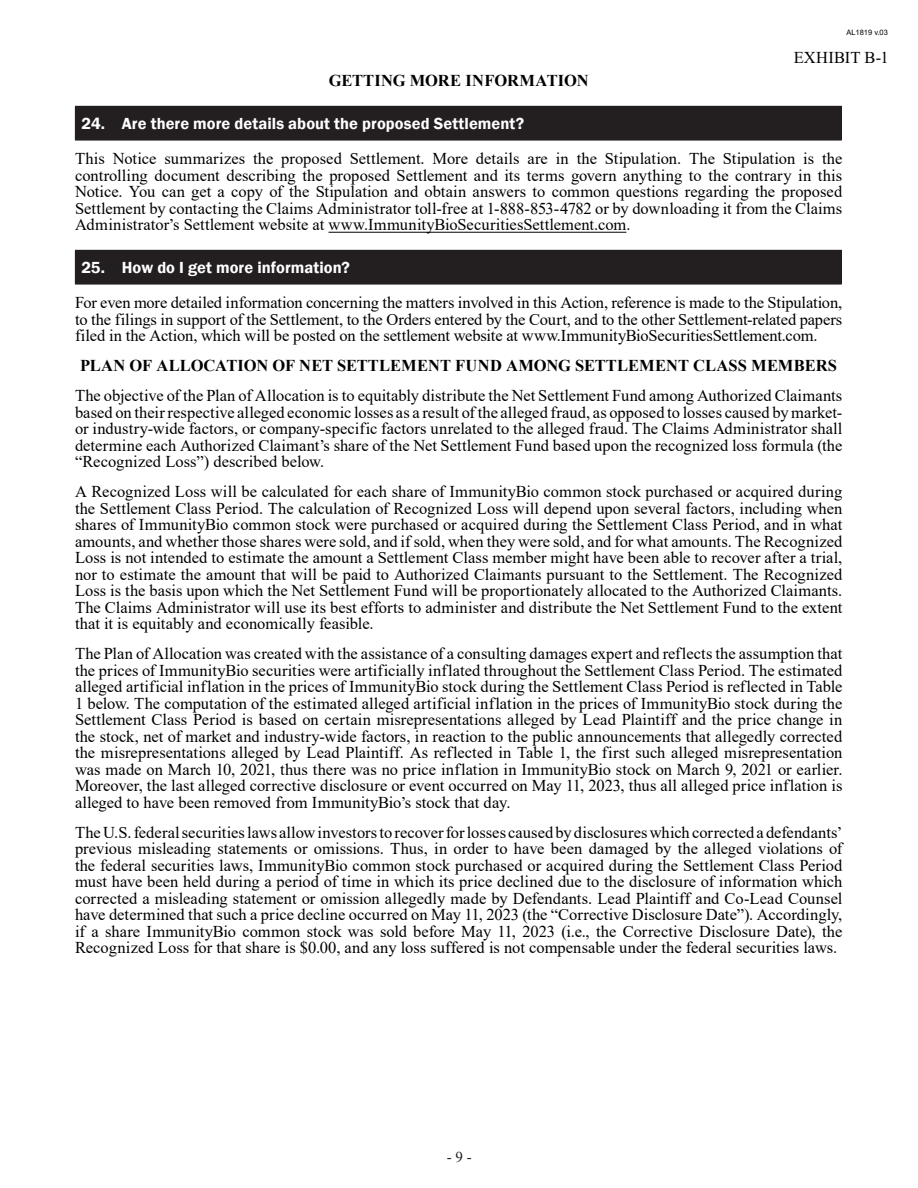
<style>
.page{position:relative;width:918px;height:1188px;background:#fff}
.page>*{position:absolute;margin:0;border:0;box-sizing:border-box;transform-origin:0 0}
.Body_Copy{font:16.5px/16.5px "Times New Roman";color:#000;text-align:justify}
.Body_Copy-2{font:700 16.5px "Times New Roman";letter-spacing:.005em;color:#000}
.t1{font:600 16.5px "Franklin Gothic";letter-spacing:.005em;color:#fff}
.t2{font:15px "Times New Roman";color:#231f20}
.t3{font:7.5px "Arial";color:#000}
</style>
<div class="page">
<hr style="left:329px;top:232px;width:297px;height:1px;background:#000">
<div style="left:75px;top:106px;width:766px;height:34px;background:#231f20"></div>
<hr style="left:75px;top:106px;width:767px;height:1px;background:#231f20">
<hr style="left:841px;top:107px;width:1px;height:33px;background:#231f20">
<hr style="left:75px;top:140px;width:767px;height:1px;background:#231f20">
<div style="left:75px;top:250px;width:766px;height:34px;background:#231f20"></div>
<hr style="left:75px;top:250px;width:767px;height:1px;background:#231f20">
<hr style="left:841px;top:251px;width:1px;height:33px;background:#231f20">
<hr style="left:75px;top:284px;width:767px;height:1px;background:#231f20">
<p class="t3" style="left:846px;top:28px;width:43px">AL1819 v.03</p>
<p class="Body_Copy" style="left:794px;top:49px;width:97px">EXHIBIT B-1</p>
<p class="Body_Copy-2" style="left:329px;top:69px;width:261px">GETTING MORE INFORMATION</p>
<p class="t1" style="left:81px;top:113px;width:444px">24. Are there more details about the proposed Settlement?</p>
<p class="Body_Copy" style="left:75px;top:150px;width:769px">This Notice summarizes the proposed Settlement. More details are in the Stipulation. The Stipulation is the controlling document describing the proposed Settlement and its terms govern anything to the contrary in this Notice. You can get a copy of the Stipulation and obtain answers to common questions regarding the proposed Settlement by contacting the Claims Administrator toll‑free at 1‑888‑853‑4782 or by downloading it from the Claims Administrator’s Settlement website at www.ImmunityBioSecuritiesSettlement.com.</p>
<p class="t1" style="left:81px;top:257px;width:270px">25. How do I get more information?</p>
<p class="Body_Copy" style="left:75px;top:294px;width:769px">For even more detailed information concerning the matters involved in this Action, reference is made to the Stipulation, to the filings in support of the Settlement, to the Orders entered by the Court, and to the other Settlement‑related papers filed in the Action, which will be posted on the settlement website at www.ImmunityBioSecuritiesSettlement.com.</p>
<p class="Body_Copy-2" style="left:80px;top:354px;width:758px">PLAN OF ALLOCATION OF NET SETTLEMENT FUND AMONG SETTLEMENT CLASS MEMBERS</p>
<p class="Body_Copy" style="left:75px;top:387px;width:769px">The objective of the Plan of Allocation is to equitably distribute the Net Settlement Fund among Authorized Claimants based on their respective alleged economic losses as a result of the alleged fraud, as opposed to losses caused by market‑ or industry‑wide factors, or company‑specific factors unrelated to the alleged fraud. The Claims Administrator shall determine each Authorized Claimant’s share of the Net Settlement Fund based upon the recognized loss formula (the “Recognized Loss”) described below.</p>
<p class="Body_Copy" style="left:75px;top:483px;width:769px">A Recognized Loss will be calculated for each share of ImmunityBio common stock purchased or acquired during the Settlement Class Period. The calculation of Recognized Loss will depend upon several factors, including when shares of ImmunityBio common stock were purchased or acquired during the Settlement Class Period, and in what amounts, and whether those shares were sold, and if sold, when they were sold, and for what amounts. The Recognized Loss is not intended to estimate the amount a Settlement Class member might have been able to recover after a trial, nor to estimate the amount that will be paid to Authorized Claimants pursuant to the Settlement. The Recognized Loss is the basis upon which the Net Settlement Fund will be proportionately allocated to the Authorized Claimants.<br>The Claims Administrator will use its best efforts to administer and distribute the Net Settlement Fund to the extent that it is equitably and economically feasible.</p>
<p class="Body_Copy" style="left:75px;top:645px;width:769px">The Plan of Allocation was created with the assistance of a consulting damages expert and reflects the assumption that the prices of ImmunityBio securities were artificially inflated throughout the Settlement Class Period. The estimated alleged artificial inflation in the prices of ImmunityBio stock during the Settlement Class Period is reflected in Table 1 below. The computation of the estimated alleged artificial inflation in the prices of ImmunityBio stock during the Settlement Class Period is based on certain misrepresentations alleged by Lead Plaintiff and the price change in the stock, net of market and industry‑wide factors, in reaction to the public announcements that allegedly corrected the misrepresentations alleged by Lead Plaintiff. As reflected in Table 1, the first such alleged misrepresentation was made on March 10, 2021, thus there was no price inflation in ImmunityBio stock on March 9, 2021 or earlier.<br>Moreover, the last alleged corrective disclosure or event occurred on May 11, 2023, thus all alleged price inflation is alleged to have been removed from ImmunityBio’s stock that day.</p>
<p class="Body_Copy" style="left:75px;top:824px;width:769px">The U.S. federal securities laws allow investors to recover for losses caused by disclosures which corrected a defendants’ previous misleading statements or omissions. Thus, in order to have been damaged by the alleged violations of the federal securities laws, ImmunityBio common stock purchased or acquired during the Settlement Class Period must have been held during a period of time in which its price declined due to the disclosure of information which corrected a misleading statement or omission allegedly made by Defendants. Lead Plaintiff and Co‑Lead Counsel have determined that such a price decline occurred on May 11, 2023 (the “Corrective Disclosure Date”). Accordingly, if a share ImmunityBio common stock was sold before May 11, 2023 (i.e., the Corrective Disclosure Date), the Recognized Loss for that share is $0.00, and any loss suffered is not compensable under the federal securities laws.</p>
<p class="t2" style="left:447px;top:1146px;width:26px">- 9 -</p>
</div>
